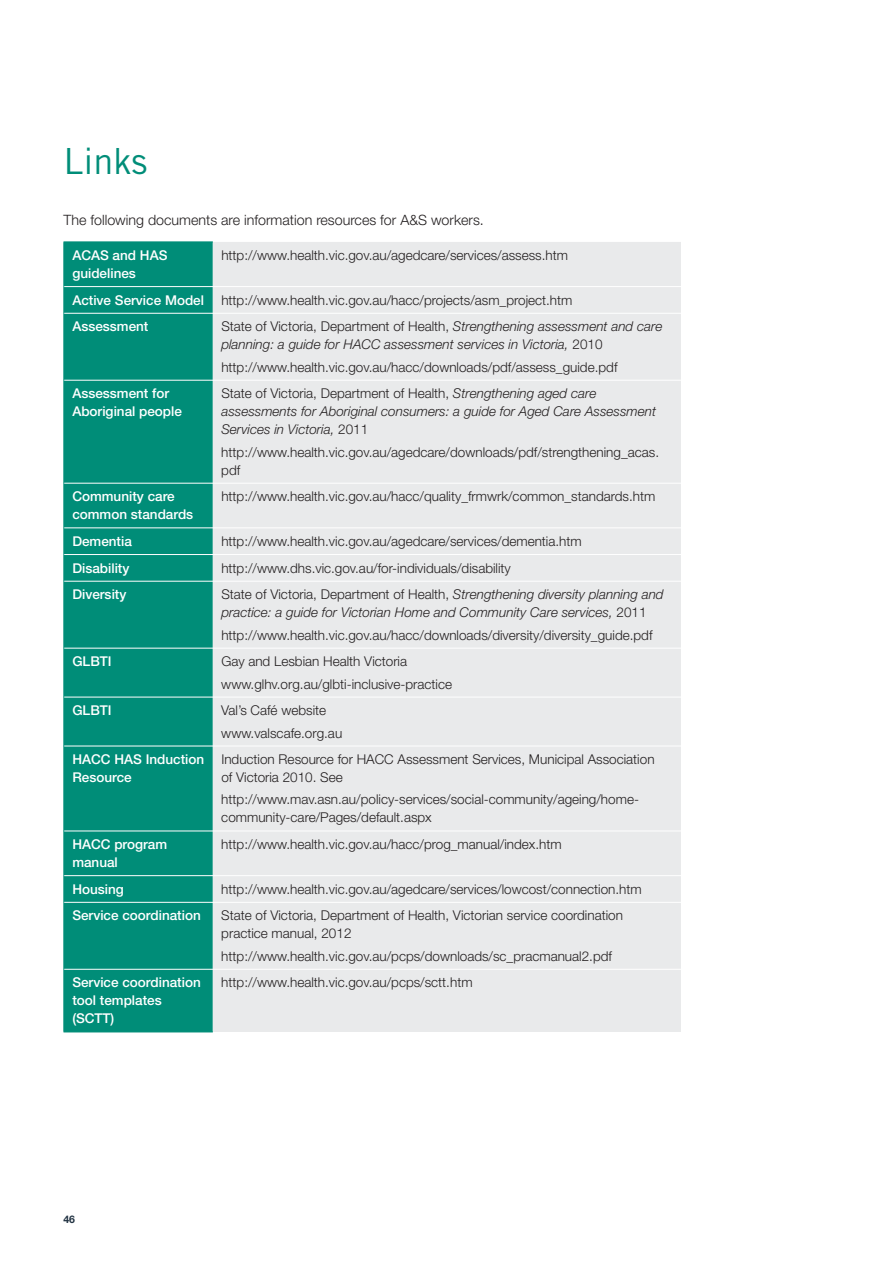
<style>
.page{position:relative;width:893px;height:1263px;background:#fff}
.page>*{position:absolute;margin:0;border:0;box-sizing:border-box;transform-origin:0 0}
.t1{font:36px "Trade Gothic LT";color:#008d78}
.t2{font:300 14.25px "Helvetica Neue LT Std";color:#231f20}
.t3{font:300 13.5px/18px "Helvetica Neue LT Std";color:#231f20}
.t4{font:italic 300 13.5px/18px "Helvetica Neue LT Std";color:#231f20}
.t5{font:500 13.5px/18px "Helvetica Neue LT Std";color:#fff}
.t6{font:700 10.5px "Helvetica Neue LT Std";color:#213242}
.s1{font-style:normal}
</style>
<div class="page">
<div style="left:64px;top:242px;width:149px;height:789px;background:#008d78"></div>
<div style="left:213px;top:242px;width:467px;height:789px;background:#e9eaeb"></div>
<hr style="left:63px;top:241px;width:150px;height:1px;background:#008d78">
<hr style="left:63px;top:242px;width:1px;height:44px;background:#008d78">
<svg style="left:63px;top:286px;width:1px;height:27px"></svg>
<hr style="left:63px;top:313px;width:1px;height:67px;background:#008d78">
<hr style="left:63px;top:380px;width:1px;height:103px;background:#008d78">
<hr style="left:63px;top:483px;width:1px;height:44px;background:#008d78">
<svg style="left:63px;top:527px;width:1px;height:54px"></svg>
<hr style="left:63px;top:581px;width:1px;height:67px;background:#008d78">
<hr style="left:63px;top:648px;width:1px;height:49px;background:#008d78">
<hr style="left:63px;top:697px;width:1px;height:48px;background:#008d78">
<hr style="left:63px;top:745px;width:1px;height:85px;background:#008d78">
<hr style="left:63px;top:830px;width:1px;height:45px;background:#008d78">
<svg style="left:63px;top:875px;width:1px;height:27px"></svg>
<hr style="left:63px;top:902px;width:1px;height:67px;background:#008d78">
<hr style="left:63px;top:969px;width:1px;height:62px;background:#008d78">
<hr style="left:63px;top:1031px;width:150px;height:1px;background:#008d78">
<hr style="left:64px;top:286px;width:616px;height:1px;background:#fff">
<hr style="left:64px;top:313px;width:616px;height:1px;background:#fff">
<hr style="left:64px;top:380px;width:616px;height:1px;background:#fff">
<hr style="left:64px;top:482px;width:616px;height:1px;background:#fff">
<hr style="left:64px;top:527px;width:616px;height:1px;background:#fff">
<hr style="left:64px;top:554px;width:616px;height:1px;background:#fff">
<hr style="left:64px;top:580px;width:616px;height:1px;background:#fff">
<hr style="left:64px;top:647px;width:616px;height:1px;background:#fff">
<hr style="left:64px;top:696px;width:616px;height:1px;background:#fff">
<hr style="left:64px;top:745px;width:616px;height:1px;background:#fff">
<hr style="left:64px;top:830px;width:616px;height:1px;background:#fff">
<hr style="left:64px;top:875px;width:616px;height:1px;background:#fff">
<hr style="left:64px;top:901px;width:616px;height:1px;background:#fff">
<hr style="left:64px;top:968px;width:616px;height:1px;background:#fff">
<h1 class="t1" style="left:63px;top:148px;width:86px">Links</h1>
<p class="t2" style="left:63px;top:214px;width:421px">The following documents are information resources for A&amp;S workers.</p>
<p class="t5" style="left:72px;top:247px;width:97px">ACAS and HAS guidelines</p>
<p class="t3" style="left:221px;top:247px;width:348px">http://www.health.vic.gov.au/agedcare/services/assess.htm</p>
<p class="t5" style="left:72px;top:292px;width:133px">Active Service Model</p>
<p class="t3" style="left:221px;top:292px;width:352px">http://www.health.vic.gov.au/hacc/projects/asm_project.htm</p>
<p class="t5" style="left:72px;top:319px;width:78px">Assessment</p>
<p class="t4" style="left:221px;top:319px;width:442px"><span class="s1">State of Victoria, Department of Health,</span> Strengthening assessment and care planning: a guide for HACC assessment services in Victoria, <span class="s1">2010</span></p>
<p class="t3" style="left:221px;top:359px;width:397px">http://www.health.vic.gov.au/hacc/downloads/pdf/assess_guide.pdf</p>
<p class="t5" style="left:72px;top:386px;width:111px">Assessment for<br>Aboriginal people</p>
<p class="t4" style="left:221px;top:386px;width:436px"><span class="s1">State of Victoria, Department of Health,</span> Strengthening aged care assessments for Aboriginal consumers: a guide for Aged Care Assessment<br>Services in Victoria, <span class="s1">2011</span></p>
<p class="t3" style="left:221px;top:444px;width:439px">http://www.health.vic.gov.au/agedcare/downloads/pdf/strengthening_acas. pdf</p>
<p class="t5" style="left:72px;top:489px;width:122px">Community care common standards</p>
<p class="t3" style="left:221px;top:489px;width:435px">http://www.health.vic.gov.au/hacc/quality_frmwrk/common_standards.htm</p>
<p class="t5" style="left:72px;top:533px;width:61px">Dementia</p>
<p class="t3" style="left:221px;top:533px;width:362px">http://www.health.vic.gov.au/agedcare/services/dementia.htm</p>
<p class="t5" style="left:72px;top:560px;width:59px">Disability</p>
<p class="t3" style="left:221px;top:560px;width:291px">http://www.dhs.vic.gov.au/for-individuals/disability</p>
<p class="t5" style="left:72px;top:586px;width:56px">Diversity</p>
<p class="t4" style="left:221px;top:586px;width:443px"><span class="s1">State of Victoria, Department of Health,</span> Strengthening diversity planning and practice: a guide for Victorian Home and Community Care services, <span class="s1">2011</span></p>
<p class="t3" style="left:221px;top:627px;width:432px">http://www.health.vic.gov.au/hacc/downloads/diversity/diversity_guide.pdf</p>
<p class="t5" style="left:72px;top:653px;width:41px">GLBTI</p>
<p class="t3" style="left:221px;top:651px;width:232px;line-height:22.2px">Gay and Lesbian Health Victoria www.glhv.org.au/glbti-inclusive-practice</p>
<p class="t5" style="left:72px;top:702px;width:41px">GLBTI</p>
<p class="t3" style="left:221px;top:700px;width:122px;line-height:22.2px">Val’s Café website www.valscafe.org.au</p>
<p class="t5" style="left:72px;top:751px;width:133px">HACC HAS Induction<br>Resource</p>
<p class="t3" style="left:221px;top:751px;width:434px">Induction Resource for HACC Assessment Services, Municipal Association of Victoria 2010. See</p>
<p class="t3" style="left:221px;top:791px;width:419px">http://www.mav.asn.au/policy-services/social-community/ageing/home&shy;community-care/Pages/default.aspx</p>
<p class="t5" style="left:72px;top:836px;width:96px">HACC program manual</p>
<p class="t3" style="left:221px;top:836px;width:342px">http://www.health.vic.gov.au/hacc/prog_manual/index.htm</p>
<p class="t5" style="left:72px;top:881px;width:53px">Housing</p>
<p class="t3" style="left:221px;top:881px;width:422px">http://www.health.vic.gov.au/agedcare/services/lowcost/connection.htm</p>
<p class="t5" style="left:72px;top:907px;width:130px">Service coordination</p>
<p class="t3" style="left:221px;top:907px;width:403px">State of Victoria, Department of Health, Victorian service coordination practice manual, 2012</p>
<p class="t3" style="left:221px;top:948px;width:392px">http://www.health.vic.gov.au/pcps/downloads/sc_pracmanual2.pdf</p>
<p class="t5" style="left:72px;top:974px;width:130px">Service coordination tool templates (SCTT)</p>
<p class="t3" style="left:221px;top:974px;width:253px">http://www.health.vic.gov.au/pcps/sctt.htm</p>
<p class="t6" style="left:63px;top:1215px;width:13px">46</p>
</div>
